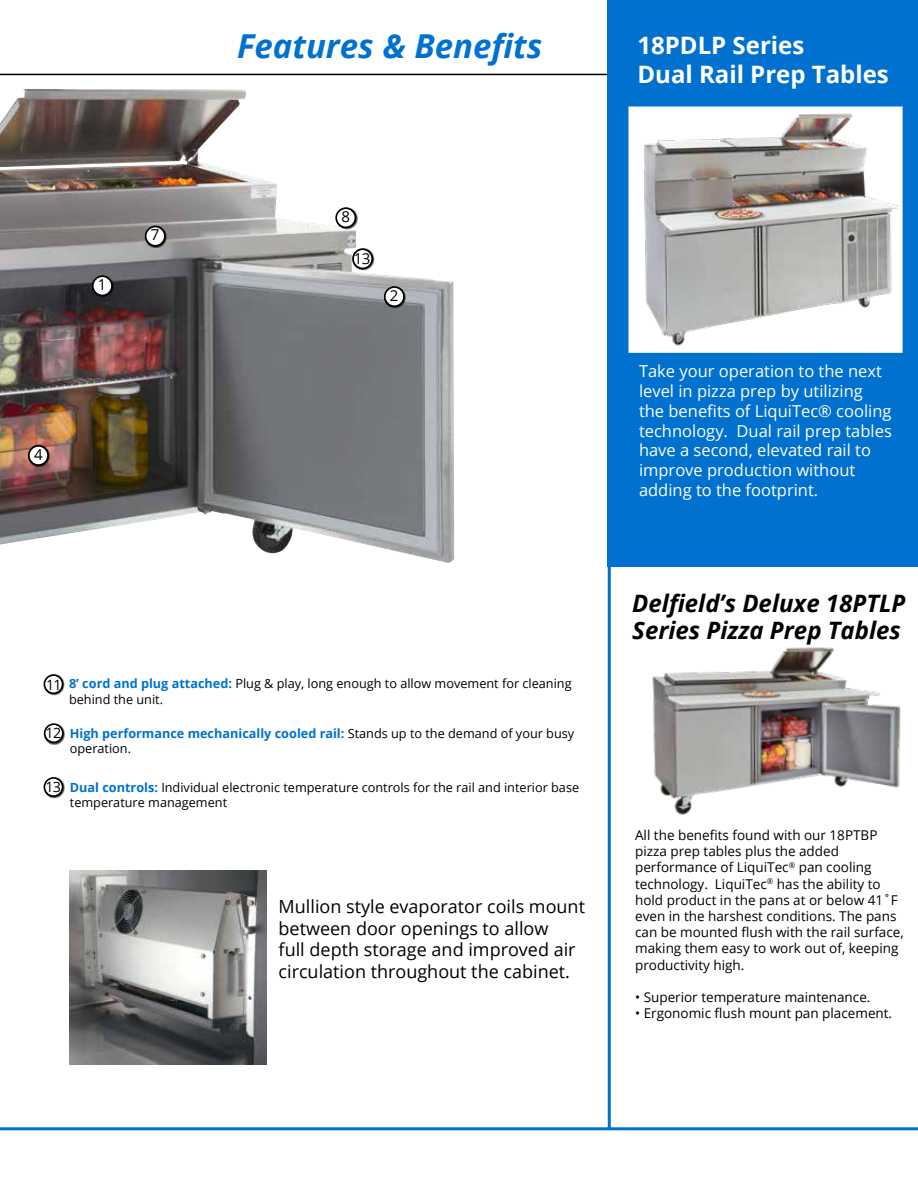
<style>
.page{position:relative;width:918px;height:1188px;background:#fff}
.page>*{position:absolute;margin:0;border:0;box-sizing:border-box;transform-origin:0 0}
.t1{font:italic 700 33px "Open Sans";color:#0071ce}
.t2{font:italic 700 24px/27px "Open Sans";color:#000}
.t3{font:700 24px/28.8px "Open Sans";color:#fff}
.t4{font:18px/21.6px "Open Sans";color:#000}
.t5{font:16.5px/19.8px "Open Sans";color:#fff}
.t6{font:15.15px "Open Sans";color:#000}
.t7{font:14.25px "Open Sans";color:#000}
.t8{font:13.5px/16.2px "Open Sans";color:#000}
.t9{font:12.75px/15.1px "Open Sans";color:#000}
.s1{font-weight:700;color:#0071ce}
</style>
<div class="page">
<div style="left:608px;top:0;width:310px;height:567px;background:#0071ce"></div>
<hr style="left:0;top:74px;width:608px;height:1px;background:#000">
<hr style="left:0;top:1127px;width:918px;height:3px;background:#0071ce">
<div style="left:44px;top:675px;width:21px;height:21px;background:#000;opacity:.75"></div>
<div style="left:44px;top:675px;width:19px;height:18px;background:#fff;border-radius:50%"></div>
<div style="left:44px;top:674px;width:19px;height:20px;border:2px solid #000;border-radius:50%"></div>
<div style="left:44px;top:723px;width:21px;height:22px;background:#000;opacity:.75"></div>
<div style="left:45px;top:724px;width:18px;height:18px;background:#fff;border-radius:50%"></div>
<div style="left:44px;top:723px;width:20px;height:20px;border:2px solid #000;border-radius:50%"></div>
<div style="left:44px;top:777px;width:21px;height:21px;background:#000;opacity:.75"></div>
<div style="left:44px;top:778px;width:19px;height:18px;background:#fff;border-radius:50%"></div>
<div style="left:44px;top:777px;width:19px;height:20px;border:2px solid #000;border-radius:50%"></div>
<img style="left:652px;top:647px;width:249px;height:168px">
<img style="left:0;top:89px;width:454px;height:474px">
<div style="left:92px;top:276px;width:22px;height:22px;background:#000;opacity:.75"></div>
<div style="left:93px;top:276px;width:19px;height:19px;background:#fff;border-radius:50%"></div>
<div style="left:92px;top:275px;width:21px;height:21px;border:2px solid #000;border-radius:50%"></div>
<div style="left:384px;top:286px;width:22px;height:23px;background:#000;opacity:.75"></div>
<div style="left:385px;top:287px;width:19px;height:19px;background:#fff;border-radius:50%"></div>
<div style="left:384px;top:286px;width:21px;height:21px;border:2px solid #000;border-radius:50%"></div>
<div style="left:28px;top:445px;width:22px;height:22px;background:#000;opacity:.75"></div>
<div style="left:29px;top:446px;width:19px;height:19px;background:#fff;border-radius:50%"></div>
<div style="left:28px;top:445px;width:21px;height:21px;border:2px solid #000;border-radius:50%"></div>
<div style="left:145px;top:226px;width:22px;height:22px;background:#000;opacity:.75"></div>
<div style="left:146px;top:227px;width:19px;height:19px;background:#fff;border-radius:50%"></div>
<div style="left:145px;top:226px;width:21px;height:21px;border:2px solid #000;border-radius:50%"></div>
<div style="left:335px;top:208px;width:23px;height:22px;background:#000;opacity:.75"></div>
<div style="left:336px;top:208px;width:19px;height:19px;background:#fff;border-radius:50%"></div>
<div style="left:335px;top:207px;width:21px;height:21px;border:2px solid #000;border-radius:50%"></div>
<div style="left:352px;top:249px;width:22px;height:22px;background:#000;opacity:.75"></div>
<div style="left:353px;top:249px;width:19px;height:19px;background:#fff;border-radius:50%"></div>
<div style="left:352px;top:248px;width:21px;height:21px;border:2px solid #000;border-radius:50%"></div>
<img style="left:70px;top:870px;width:197px;height:195px">
<img style="left:632px;top:110px;width:267px;height:239px">
<div style="left:628px;top:106px;width:275px;height:247px;border:3px solid #fff"></div>
<hr style="left:608px;top:565px;width:3px;height:565px;background:#0071ce">
<h1 class="t1" style="left:237px;top:23px;width:307px">Features &amp; Benefits</h1>
<h2 class="t3" style="left:638px;top:31px;width:253px">18PDLP Series<br>Dual Rail Prep Tables</h2>
<p class="t6" style="left:98px;top:274px;width:10px">1</p>
<p class="t6" style="left:151px;top:225px;width:10px">7</p>
<p class="t6" style="left:34px;top:444px;width:10px">4</p>
<p class="t6" style="left:341px;top:206px;width:10px">8</p>
<p class="t6" style="left:354px;top:249px;width:18px">13</p>
<p class="t6" style="left:390px;top:285px;width:10px">2</p>
<p class="t7" style="left:46px;top:675px;width:17px">11</p>
<p class="t7" style="left:46px;top:723px;width:17px">12</p>
<p class="t7" style="left:45px;top:777px;width:17px">13</p>
<p class="t9" style="left:69px;top:676px;width:504px"><span class="s1">8’ cord and plug attached:</span> Plug &amp; play, long enough to allow movement for cleaning behind the unit.</p>
<p class="t9" style="left:70px;top:725px;width:506px"><span class="s1">High performance mechanically cooled rail:</span> Stands up to the demand of your busy operation.</p>
<p class="t9" style="left:70px;top:779px;width:511px"><span class="s1">Dual controls:</span> Individual electronic temperature controls for the rail and interior base temperature management</p>
<h3 class="t4" style="left:279px;top:895px;width:308px">Mullion style evaporator coils mount between door openings to allow<br>full depth storage and improved air circulation throughout the cabinet.</h3>
<p class="t5" style="left:639px;top:361px;width:254px">Take your operation to the next level in pizza prep by utilizing the benefits of LiquiTec® cooling technology. Dual rail prep tables have a second, elevated rail to improve production without adding to the footprint.</p>
<h2 class="t2" style="left:632px;top:589px;width:275px">Delfield’s Deluxe 18PTLP<br>Series Pizza Prep Tables</h2>
<p class="t8" style="left:635px;top:827px;width:270px">All the benefits found with our 18PTBP pizza prep tables plus the added performance of LiquiTec<sup>®</sup> pan cooling technology. LiquiTec<sup>®</sup> has the ability to hold product in the pans at or below 41˚F even in the harshest conditions. The pans can be mounted flush with the rail surface, making them easy to work out of, keeping productivity high.</p>
<p class="t8" style="left:635px;top:989px;width:237px">• Superior temperature maintenance.</p>
<p class="t8" style="left:635px;top:1005px;width:259px">• Ergonomic flush mount pan placement.</p>
</div>
